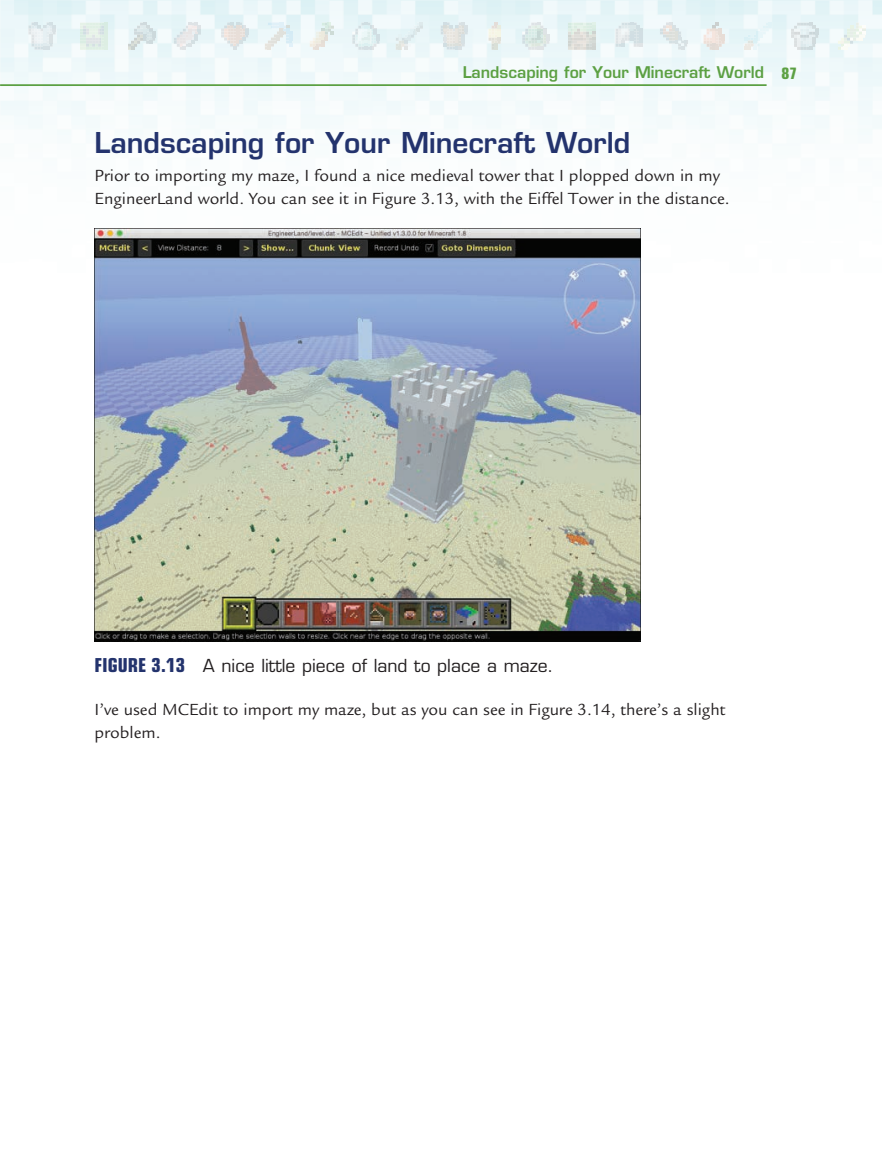
<style>
.page{position:relative;width:882px;height:1151px;background:#fff}
.page>*{position:absolute;margin:0;border:0;box-sizing:border-box;transform-origin:0 0}
.t1{font:600 28px "Eurostile LT Std";color:#23336d}
.t2{font:17.5px/22.8px "Legacy Sans Std";color:#231f20}
.t3{font:17.5px "Eurostile LT Std";color:#231f20}
.t4{font:600 15.75px "Eurostile LT Std";color:#5ca043}
.s1{font-weight:700;font-stretch:condensed}
.s2{font-weight:700;font-stretch:condensed;font-size:19.25px;color:#23336d}
</style>
<div class="page">
<img style="left:0;top:0;width:882px;height:303px">
<hr style="left:0;top:84px;width:767px;height:2px;background:#5ca043">
<svg style="left:221px;top:22px;width:27px;height:28px"></svg>
<svg style="left:745px;top:22px;width:27px;height:28px"></svg>
<svg style="left:396px;top:23px;width:27px;height:27px"></svg>
<svg style="left:660px;top:22px;width:27px;height:28px"></svg>
<svg style="left:568px;top:23px;width:27px;height:27px"></svg>
<svg style="left:128px;top:23px;width:27px;height:27px"></svg>
<svg style="left:441px;top:22px;width:27px;height:28px"></svg>
<svg style="left:28px;top:22px;width:28px;height:28px"></svg>
<svg style="left:616px;top:23px;width:27px;height:24px"></svg>
<svg style="left:838px;top:23px;width:27px;height:27px"></svg>
<svg style="left:704px;top:23px;width:21px;height:27px"></svg>
<svg style="left:174px;top:23px;width:27px;height:27px"></svg>
<svg style="left:310px;top:23px;width:24px;height:27px"></svg>
<svg style="left:489px;top:23px;width:12px;height:27px"></svg>
<svg style="left:352px;top:23px;width:27px;height:27px"></svg>
<svg style="left:522px;top:23px;width:27px;height:27px"></svg>
<svg style="left:265px;top:22px;width:27px;height:28px"></svg>
<svg style="left:80px;top:23px;width:27px;height:27px"></svg>
<svg style="left:791px;top:23px;width:27px;height:27px"></svg>
<img style="left:95px;top:228px;width:546px;height:413px">
<p class="t4" style="left:463px;top:66px;width:336px">Landscaping for Your Minecraft World <span class="s1">87</span></p>
<h1 class="t1" style="left:95px;top:132px;width:537px">Landscaping for Your Minecraft World</h1>
<p class="t2" style="left:95px;top:166px;width:637px">Prior to importing my maze, I found a nice medieval tower that I plopped down in my<br>EngineerLand world. You can see it in Figure 3.13, with the Eiffel Tower in the distance.</p>
<p class="t3" style="left:95px;top:658px;width:461px"><span class="s2">FIGURE 3.13</span> A nice little piece of land to place a maze.</p>
<p class="t2" style="left:95px;top:700px;width:632px">I’ve used MCEdit to import my maze, but as you can see in Figure 3.14, there’s a slight problem.</p>
</div>
